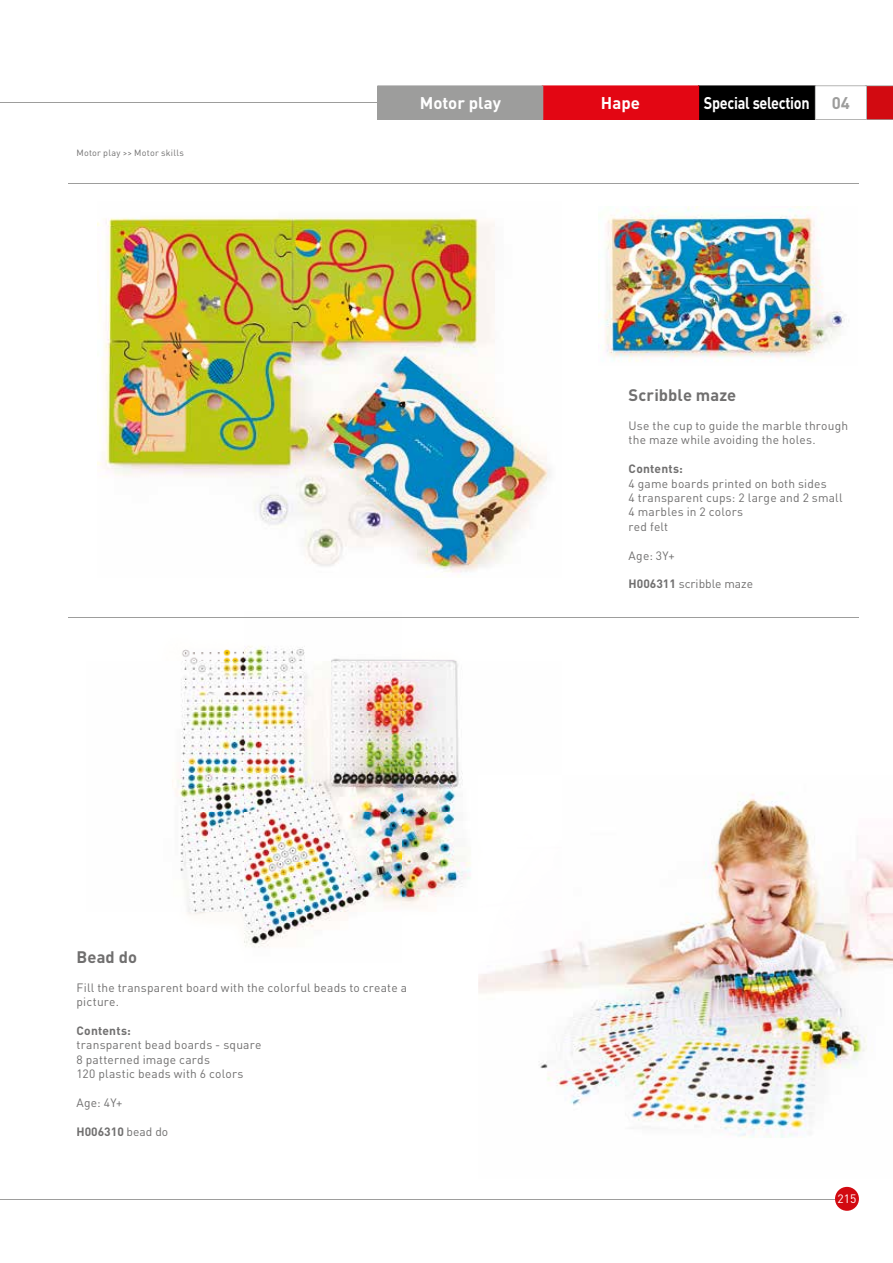
<style>
.page{position:relative;width:893px;height:1263px;background:#fff}
.page>*{position:absolute;margin:0;border:0;box-sizing:border-box;transform-origin:0 0}
.t1{font:700 16.8px "DIN Pro";letter-spacing:-.02em;color:#fff;scale:.86 1}
.t2{font:700 16.8px "DIN Pro";color:#fff}
.t3{font:700 16.8px "DIN Pro";letter-spacing:-.02em;color:#fff}
.t4{font:700 16.5px "DIN Pro";letter-spacing:.005em;color:#706f6f}
.t5{font:12px/14.4px "DIN Pro";letter-spacing:.015em;color:#706f6f}
.t6{font:700 12px "DIN Pro";letter-spacing:.015em;color:#706f6f}
.t7{font:12px "DIN Pro";color:#fff}
.t8{font:9px "DIN Pro";letter-spacing:.03em;color:#706f6f}
.s1{font-weight:500;font-size:30px}
.s2{color:#9d9d9c}
.s3{font-weight:700}
.s4{font-weight:400}
</style>
<div class="page">
<img style="left:478px;top:793px;width:415px;height:345px">
<img style="left:172px;top:646px;width:291px;height:166px">
<img style="left:180px;top:812px;width:291px;height:136px">
<img style="left:478px;top:793px;width:83px;height:170px">
<img style="left:97px;top:217px;width:453px;height:360px">
<img style="left:599px;top:206px;width:247px;height:156px">
<hr style="left:0;top:1199px;width:835px;height:1px;background:#9d9d9c">
<hr style="left:0;top:103px;width:787px;height:1px;background:#9d9d9c">
<hr style="left:68px;top:184px;width:791px;height:1px;background:#9d9d9c">
<hr style="left:68px;top:617px;width:791px;height:1px;background:#9d9d9c">
<svg style="left:377px;top:85px;width:516px;height:35px;background:#9b5154"></svg>
<div style="left:835px;top:1187px;width:24px;height:24px;background:#d20a11;border-radius:50%"></div>
<p class="t8" style="left:77px;top:147px;width:109px">Motor play &gt;&gt; Motor skills</p>
<h1 class="t2" style="left:420px;top:91px;width:83px">Motor play</h1>
<h1 class="t3" style="left:601px;top:91px;width:41px">Hape</h1>
<h1 class="t1" style="left:704px;top:91px;width:182px">Special selection<span class="s1">01.01</span><span class="s2">04</span></h1>
<h2 class="t4" style="left:629px;top:384px;width:109px">Scribble maze</h2>
<p class="t5" style="left:629px;top:418px;width:221px">Use the cup to guide the marble through the maze while avoiding the holes.</p>
<p class="t6" style="left:629px;top:461px;width:56px">Contents:</p>
<p class="t5" style="left:629px;top:476px;width:216px">4 game boards printed on both sides<br>4 transparent cups: 2 large and 2 small<br>4 marbles in 2 colors<br>red felt</p>
<p class="t5" style="left:629px;top:548px;width:47px">Age: 3Y+</p>
<p class="t5" style="left:629px;top:576px;width:126px"><span class="s3">H006311</span> scribble maze</p>
<h2 class="t4" style="left:77px;top:946px;width:62px">Bead do</h2>
<p class="t5" style="left:77px;top:980px;width:332px">Fill the transparent board with the colorful beads to create a picture.</p>
<p class="t6" style="left:77px;top:1022px;width:56px">Contents:</p>
<p class="t5" style="left:77px;top:1037px;width:186px">transparent bead boards - square<br>8 patterned image cards<br>120 plastic beads with 6 colors</p>
<p class="t5" style="left:77px;top:1095px;width:47px">Age: 4Y+</p>
<p class="t6" style="left:77px;top:1123px;width:93px">H006310 <span class="s4">bead do</span></p>
<p class="t7" style="left:838px;top:1191px;width:20px">215</p>
</div>
